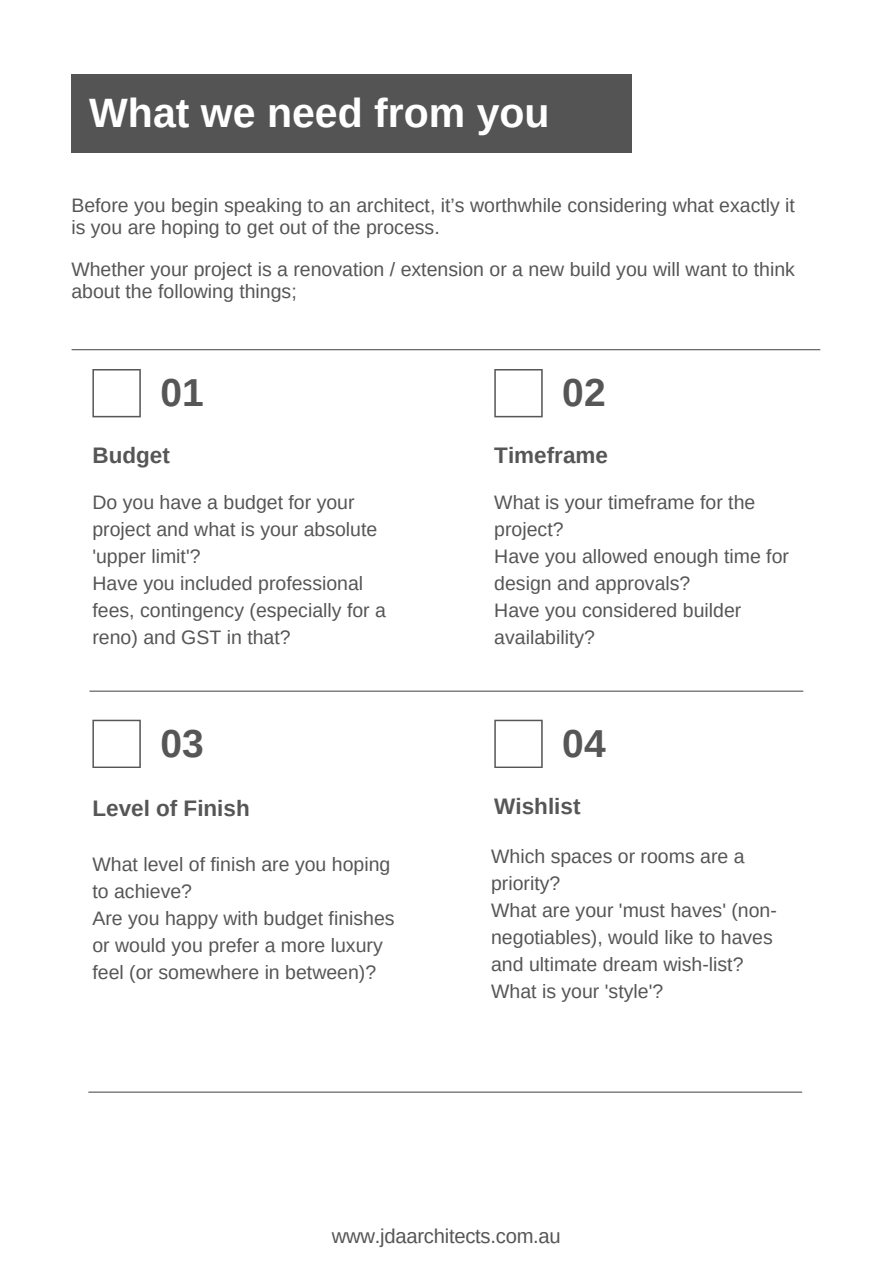
<style>
.page{position:relative;width:893px;height:1264px;background:#fff}
.page>*{position:absolute;margin:0;border:0;box-sizing:border-box;transform-origin:0 0}
.t1{font:700 40.95px "Arimo";color:#fff}
.t2{font:700 39px "Arimo";color:#565656}
.t3{font:700 22.5px "Arimo";color:#565656}
.t4{font:20.25px "Arimo";letter-spacing:-.01em;color:#565656}
.t5{font:19.5px/27px "Arimo";color:#565656}
</style>
<div class="page">
<hr style="left:72px;top:349px;width:747px;height:1px;background:#565656">
<svg style="left:92px;top:369px;width:49px;height:48px"></svg>
<svg style="left:494px;top:369px;width:48px;height:48px"></svg>
<svg style="left:92px;top:719px;width:49px;height:49px"></svg>
<svg style="left:494px;top:719px;width:48px;height:49px"></svg>
<hr style="left:90px;top:690px;width:712px;height:1px;background:#565656">
<hr style="left:89px;top:1091px;width:712px;height:1px;background:#565656">
<div style="left:71px;top:74px;width:560px;height:79px;background:#545454"></div>
<p class="t1" style="left:89px;top:90px;width:462px">What we need from you</p>
<p class="t5" style="left:71px;top:195px;width:725px;line-height:21.3px">Before you begin speaking to an architect, it’s worthwhile considering what exactly it is you are hoping to get out of the process.</p>
<p class="t5" style="left:71px;top:259px;width:725px;line-height:21.3px">Whether your project is a renovation / extension or a new build you will want to think about the following things;</p>
<p class="t2" style="left:160px;top:371px;width:45px">01</p>
<p class="t2" style="left:562px;top:371px;width:45px">02</p>
<p class="t3" style="left:92px;top:442px;width:79px">Budget</p>
<p class="t3" style="left:494px;top:442px;width:115px">Timeframe</p>
<p class="t5" style="left:92px;top:489px;width:286px">Do you have a budget for your project and what is your absolute 'upper limit'?</p>
<p class="t5" style="left:92px;top:569px;width:295px">Have you included professional fees, contingency (especially for a reno) and GST in that?</p>
<p class="t5" style="left:494px;top:489px;width:262px">What is your timeframe for the project?</p>
<p class="t5" style="left:494px;top:543px;width:296px">Have you allowed enough time for design and approvals?</p>
<p class="t5" style="left:494px;top:596px;width:248px">Have you considered builder availability?</p>
<p class="t2" style="left:160px;top:721px;width:45px">03</p>
<p class="t2" style="left:562px;top:721px;width:45px">04</p>
<p class="t3" style="left:92px;top:795px;width:159px">Level of Finish</p>
<p class="t3" style="left:494px;top:793px;width:88px">Wishlist</p>
<p class="t5" style="left:92px;top:850px;width:299px">What level of finish are you hoping to achieve?</p>
<p class="t5" style="left:92px;top:904px;width:304px">Are you happy with budget finishes or would you prefer a more luxury feel (or somewhere in between)?</p>
<p class="t5" style="left:491px;top:842px;width:255px">Which spaces or rooms are a priority?</p>
<p class="t5" style="left:491px;top:896px;width:287px">What are your 'must haves' (non&shy;negotiables), would like to haves and ultimate dream wish-list?</p>
<p class="t5" style="left:491px;top:977px;width:173px">What is your 'style'?</p>
<p class="t4" style="left:332px;top:1224px;width:230px">www.jdaarchitects.com.au</p>
</div>
